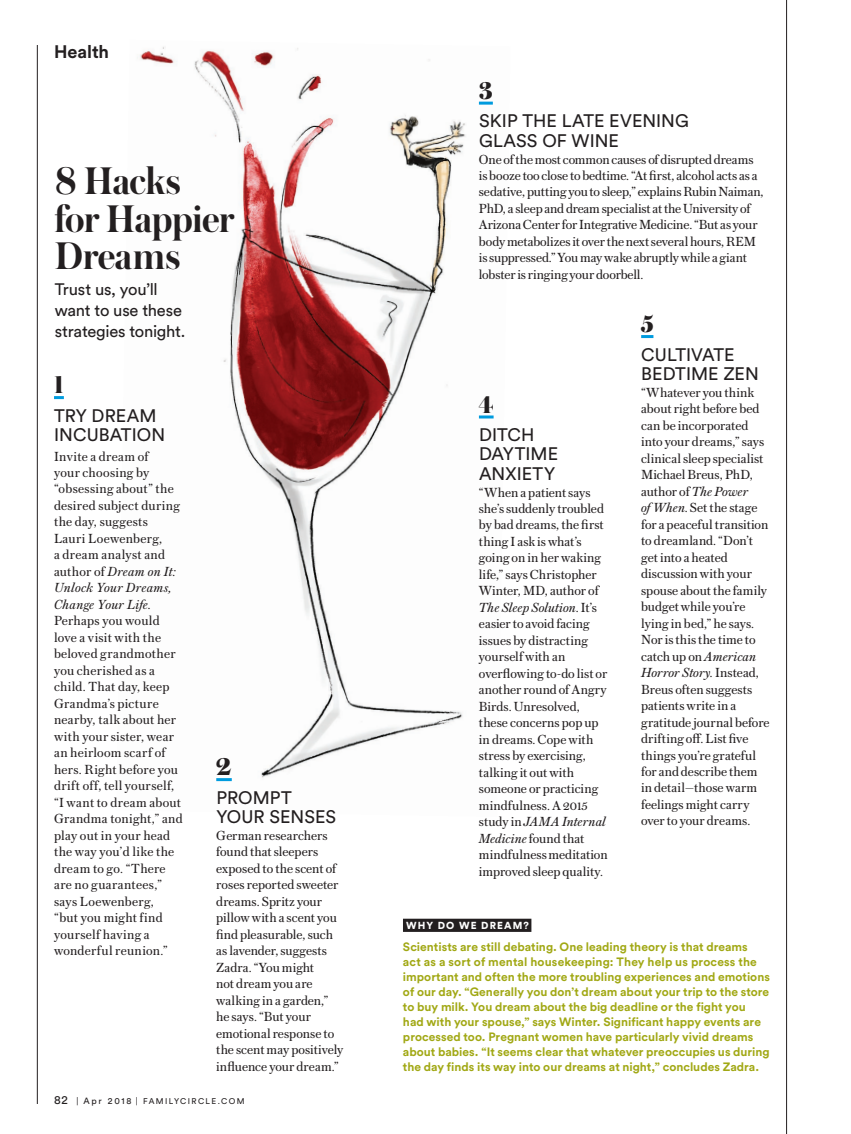
<style>
.page{position:relative;width:851px;height:1134px;background:#fff}
.page>*{position:absolute;margin:0;border:0;box-sizing:border-box;transform-origin:0 0}
.t1{font:600 40.5px/37.5px "Austin";letter-spacing:-.01em;color:#231f20}
.t2{font:800 25.5px "Austin";color:#231f20}
.t3{font:18px/19.5px "Circular Std";letter-spacing:.005em;color:#231f20}
.t4{font:700 18px "Circular Std";color:#231f20}
.t5{font:16.5px/21px "Circular Std";letter-spacing:-.015em;color:#231f20}
.t6{font:13.8px/16.5px "Austin Text";letter-spacing:.005em;color:#231f20}
.t7{font:13.8px/16.5px "Austin Text";letter-spacing:.025em;color:#231f20}
.t8{font:700 12px/15px "Circular Std";color:#a1a814}
.t9{font:900 10.2px "Circular Std";letter-spacing:.11em;color:#fff}
.t10{font:8.25px "Circular Std";letter-spacing:.17em;color:#231f20}
.s1{font-style:italic}
.s2{font-size:12px}
.s3{font-family:"Graphik Compact";font-size:9px}
.s4{font-size:9px}
</style>
<div class="page">
<hr style="left:786px;top:0;width:1px;height:1134px;background:#231f20">
<hr style="left:37px;top:45px;width:1px;height:1059px;background:#231f20">
<img style="left:137px;top:46px;width:357px;height:736px">
<svg style="left:54px;top:396px;width:10px;height:3px"></svg>
<hr style="left:216px;top:778px;width:16px;height:3px;background:#009bde">
<hr style="left:479px;top:102px;width:14px;height:3px;background:#009bde">
<svg style="left:479px;top:416px;width:14px;height:2px"></svg>
<svg style="left:641px;top:335px;width:12px;height:3px"></svg>
<div style="left:403px;top:919px;width:128px;height:13px;background:#231f20"></div>
<h3 class="t4" style="left:54px;top:40px;width:56px">Health</h3>
<h1 class="t1" style="left:55px;top:161px;width:181px">8 Hacks for Happier<br>Dreams</h1>
<p class="t5" style="left:55px;top:278px;width:132px">Trust us, you’ll want to use these strategies tonight.</p>
<h2 class="t2" style="left:54px;top:366px;width:11px">1</h2>
<h3 class="t3" style="left:54px;top:405px;width:112px">TRY DREAM<br>INCUBATION</h3>
<p class="t7" style="left:54px;top:447px;width:127px">Invite a dream of<br>your choosing by “obsessing about” the desired subject during the day, suggests<br>Lauri Loewenberg,<br>a dream analyst and author of <span class="s1">Dream on It:<br>Unlock Your Dreams,<br>Change Your Life.</span></p>
<p class="t6" style="left:54px;top:612px;width:130px">Perhaps you would love a visit with the beloved grandmother you cherished as a child. That day, keep<br>Grandma’s picture nearby, talk about her with your sister, wear an heirloom scarf of hers. Right before you drift off, tell yourself, “I want to dream about<br>Grandma tonight,” and play out in your head the way you’d like the dream to go. “There are no guarantees,” says Loewenberg,<br>“but you might find yourself having a wonderful reunion.”</p>
<h2 class="t2" style="left:216px;top:748px;width:17px">2</h2>
<h3 class="t3" style="left:216px;top:787px;width:121px">PROMPT<br>YOUR SENSES</h3>
<p class="t6" style="left:216px;top:826px;width:129px">German researchers found that sleepers exposed to the scent of roses reported sweeter dreams. Spritz your pillow with a scent you find pleasurable, such as lavender, suggests<br>Zadra. “You might<br>not dream you are walking in a garden,” he says. “But your emotional response to the scent may positively influence your dream.”</p>
<p class="t10" style="left:54px;top:1096px;width:192px"><span class="s2">82</span> <span class="s3">|</span> <span class="s4">Apr 2018</span> <span class="s3">|</span> FAMILYCIRCLE.COM</p>
<h2 class="t2" style="left:479px;top:72px;width:15px">3</h2>
<h3 class="t3" style="left:479px;top:111px;width:211px">SKIP THE LATE EVENING<br>GLASS OF WINE</h3>
<p class="t6" style="left:479px;top:150px;width:286px">One of the most common causes of disrupted dreams is booze too close to bedtime. “At first, alcohol acts as a sedative, putting you to sleep,” explains Rubin Naiman, PhD, a sleep and dream specialist at the University of Arizona Center for Integrative Medicine. “But as your body metabolizes it over the next several hours, REM is suppressed.” You may wake abruptly while a giant lobster is ringing your doorbell.</p>
<h2 class="t2" style="left:479px;top:386px;width:16px">4</h2>
<h3 class="t3" style="left:479px;top:425px;width:81px">DITCH<br>DAYTIME<br>ANXIETY</h3>
<p class="t6" style="left:479px;top:483px;width:130px">“When a patient says she’s suddenly troubled by bad dreams, the first thing I ask is what’s going on in her waking life,” says Christopher<br>Winter, MD, author of<br><span class="s1">The Sleep Solution</span>. It’s easier to avoid facing issues by distracting yourself with an overflowing to-do list or another round of Angry<br>Birds. Unresolved, these concerns pop up in dreams. Cope with stress by exercising, talking it out with someone or practicing mindfulness. A 2015 study in <span class="s1">JAMA Internal<br>Medicine</span> found that mindfulness meditation improved sleep quality.</p>
<p class="t9" style="left:406px;top:919px;width:124px">WHY DO WE DREAM?</p>
<h2 class="t2" style="left:641px;top:305px;width:14px">5</h2>
<h3 class="t3" style="left:641px;top:344px;width:119px">CULTIVATE<br>BEDTIME ZEN</h3>
<p class="t6" style="left:641px;top:383px;width:130px">“Whatever you think about right before bed can be incorporated into your dreams,” says clinical sleep specialist<br>Michael Breus, PhD, author of <span class="s1">The Power<br>of When</span>. Set the stage for a peaceful transition to dreamland. “Don’t get into a heated discussion with your spouse about the family budget while you’re lying in bed,” he says.<br>Nor is this the time to catch up on <span class="s1">American<br>Horror Story.</span> Instead,<br>Breus often suggests patients write in a gratitude journal before drifting off. List five things you’re grateful for and describe them in detail—those warm feelings might carry over to your dreams.</p>
<p class="t8" style="left:403px;top:939px;width:368px">Scientists are still debating. One leading theory is that dreams<br>act as a sort of mental housekeeping: They help us process the important and often the more troubling experiences and emotions of our day. “Generally you don’t dream about your trip to the store to buy milk. You dream about the big deadline or the fight you<br>had with your spouse,” says Winter. Significant happy events are processed too. Pregnant women have particularly vivid dreams about babies. “It seems clear that whatever preoccupies us during the day finds its way into our dreams at night,” concludes Zadra.</p>
</div>
